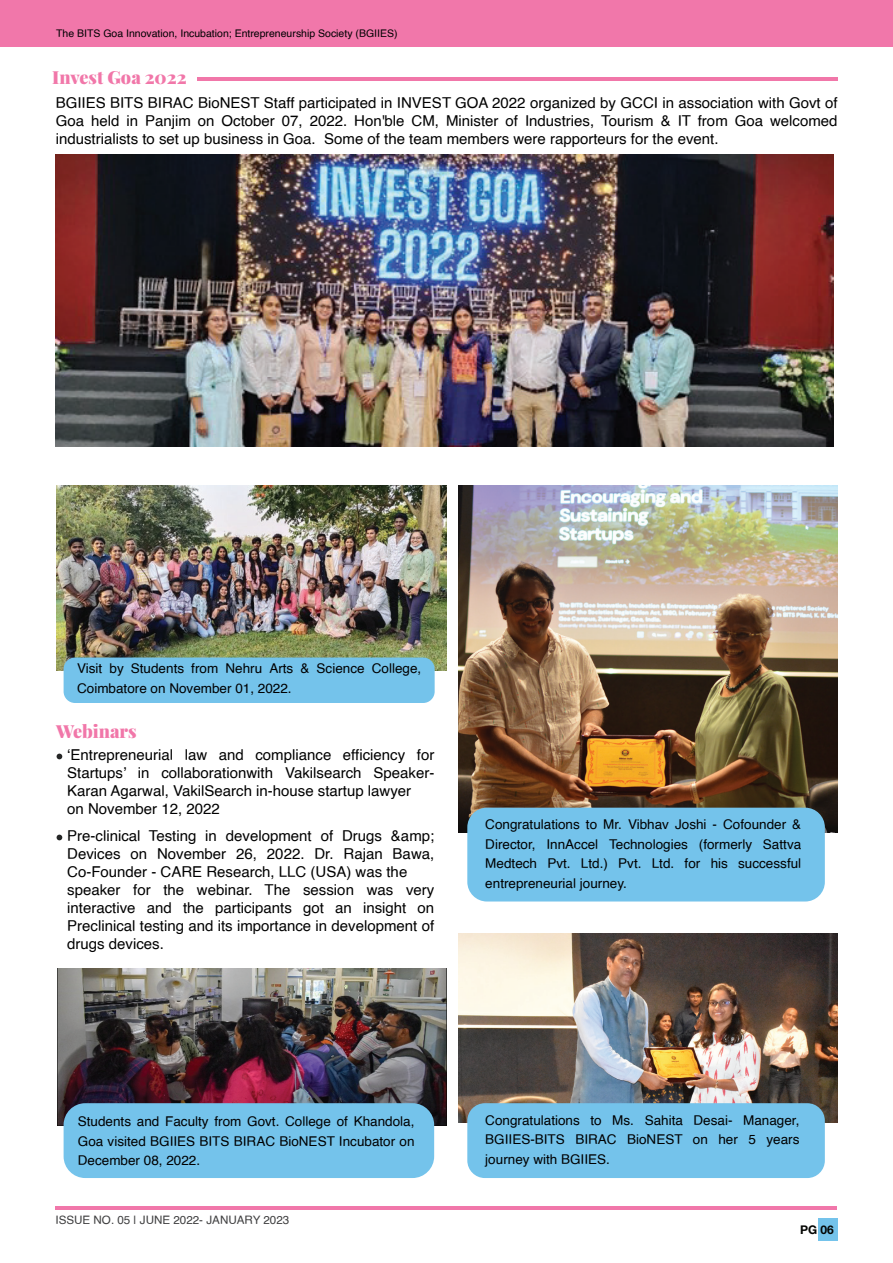
<style>
.page{position:relative;width:893px;height:1263px;background:#fff}
.page>*{position:absolute;margin:0;border:0;box-sizing:border-box;transform-origin:0 0}
.t1{font:900 18px "Playfair Display";color:#f177a9}
.t2{font:15px/18px "Helvetica";color:#000001}
.t3{font:13.5px/19.5px "Helvetica";color:#000001;text-align:justify}
.t4{font:700 12px "Helvetica Neue LT Std";color:#040503}
.t5{font:11.7px "Helvetica";color:#3e3e3f}
.t6{font:10.5px "Helvetica";color:#000001}
</style>
<div class="page">
<img style="left:458px;top:933px;width:379px;height:190px">
<svg style="left:57px;top:754px;width:5px;height:5px"></svg>
<svg style="left:57px;top:835px;width:5px;height:5px"></svg>
<img style="left:56px;top:485px;width:391px;height:186px">
<hr style="left:197px;top:77px;width:640px;height:3px;background:#f177a9">
<div style="left:0;top:0;width:893px;height:47px;background:#f177aa"></div>
<img style="left:56px;top:155px;width:777px;height:292px">
<img style="left:458px;top:485px;width:379px;height:347px">
<hr style="left:55px;top:1206px;width:782px;height:3px;background:#f177aa">
<div style="left:818px;top:1218px;width:20px;height:23px;background:#74c3eb"></div>
<img style="left:57px;top:969px;width:389px;height:156px">
<div style="left:64px;top:657px;width:371px;height:46px;background:#74c3eb;border-radius:11px"></div>
<div style="left:467px;top:808px;width:358px;height:93px;background:#74c3eb;border-radius:20px"></div>
<div style="left:467px;top:1103px;width:358px;height:75px;background:#74c3eb;border-radius:17px"></div>
<div style="left:64px;top:1103px;width:370px;height:75px;background:#74c3eb;border-radius:22px"></div>
<p class="t6" style="left:56px;top:25px;width:343px">The BITS Goa Innovation, Incubation; Entrepreneurship Society (BGIIES)</p>
<p class="t1" style="left:52px;top:65px;width:136px">Invest Goa 2022</p>
<p class="t2" style="left:56px;top:94px;width:783px;text-align:justify">BGIIES BITS BIRAC BioNEST Staff participated in INVEST GOA 2022 organized by GCCI in association with Govt of Goa held in Panjim on October 07, 2022. Hon'ble CM, Minister of Industries, Tourism &amp; IT from Goa welcomed industrialists to set up business in Goa. Some of the team members were rapporteurs for the event.</p>
<p class="t3" style="left:77px;top:659px;width:346px">Visit by Students from Nehru Arts &amp; Science College,<br>Coimbatore on November 01, 2022.</p>
<p class="t1" style="left:56px;top:719px;width:82px">Webinars</p>
<p class="t2" style="left:67px;top:746px;width:369px">‘Entrepreneurial law and compliance efficiency for Startups’ in collaborationwith Vakilsearch Speaker-Karan Agarwal, VakilSearch in-house startup lawyer<br>on November 12, 2022</p>
<p class="t2" style="left:67px;top:827px;width:369px">Pre-clinical Testing in development of Drugs &amp;amp; Devices on November 26, 2022. Dr. Rajan Bawa, Co-Founder - CARE Research, LLC (USA) was the speaker for the webinar. The session was very interactive and the participants got an insight on Preclinical testing and its importance in development of drugs devices.</p>
<p class="t3" style="left:485px;top:815px;width:317px">Congratulations to Mr. Vibhav Joshi - Cofounder &amp; Director, InnAccel Technologies (formerly Sattva Medtech Pvt. Ltd.) Pvt. Ltd. for his successful entrepreneurial journey.</p>
<p class="t3" style="left:78px;top:1112px;width:338px">Students and Faculty from Govt. College of Khandola, Goa visited BGIIES BITS BIRAC BioNEST Incubator on December 08, 2022.</p>
<p class="t5" style="left:55px;top:1211px;width:235px">ISSUE NO. 05 | JUNE 2022- JANUARY 2023</p>
<p class="t3" style="left:485px;top:1110px;width:316px">Congratulations to Ms. Sahita Desai- Manager, BGIIES-BITS BIRAC BioNEST on her 5 years journey with BGIIES.</p>
<p class="t4" style="left:800px;top:1222px;width:35px">PG 06</p>
</div>
